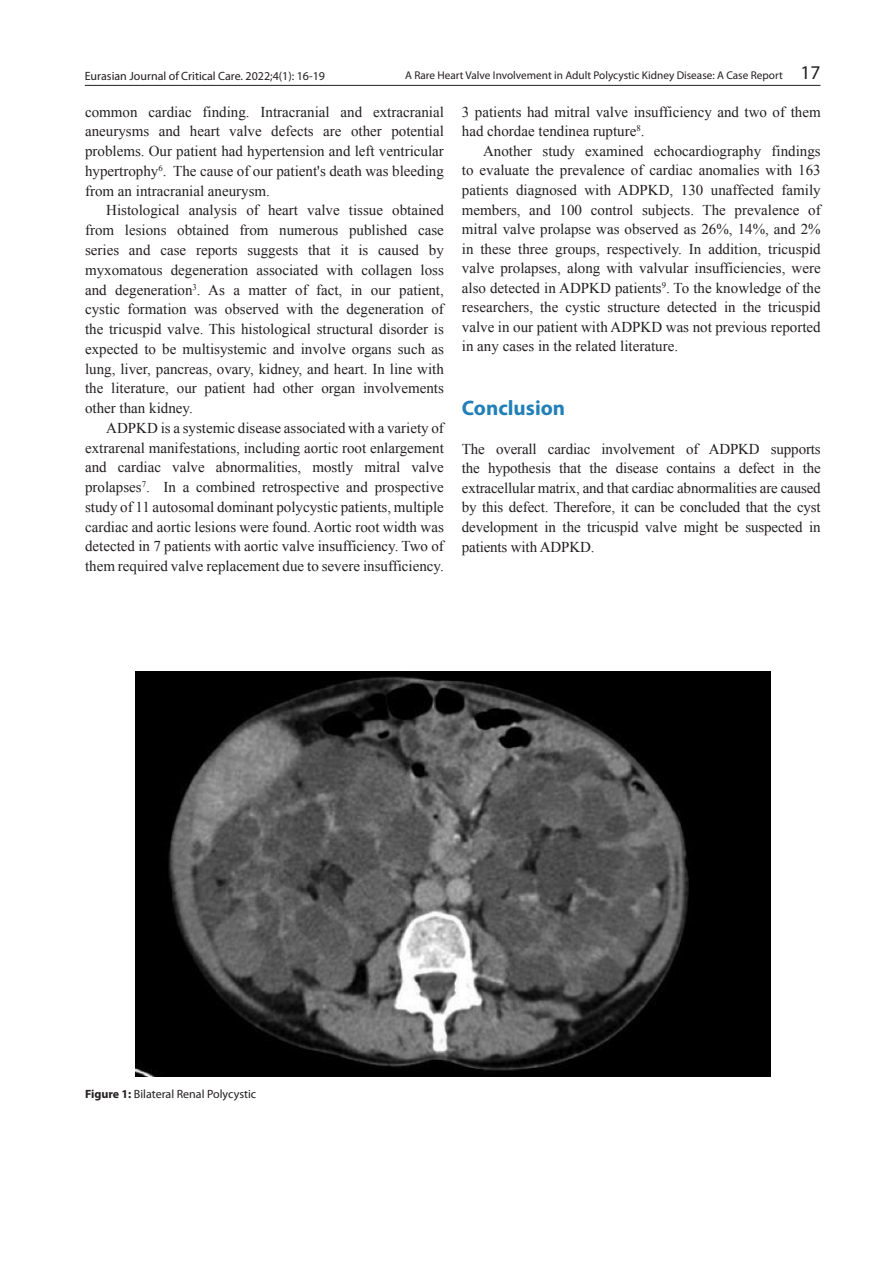
<style>
.page{position:relative;width:893px;height:1263px;background:#fff}
.page>*{position:absolute;margin:0;border:0;box-sizing:border-box;transform-origin:0 0}
.t1{font:700 21px "Myriad Pro";color:#2280b8}
.t2{font:15px/19.8px "Times New Roman";color:#231f20;text-align:justify}
.t3{font:12px "Myriad Pro";color:#231f20}
.t4{font:11.25px "Myriad Pro";color:#231f20}
.s1{font-size:19.5px}
.s2{font-weight:700}
</style>
<div class="page">
<hr style="left:85px;top:85px;width:735px;height:1px;background:#231f20">
<img style="left:135px;top:672px;width:636px;height:404px">
<p class="t3" style="left:85px;top:68px;width:242px">Eurasian Journal of Critical Care. 2022;4(1): 16-19</p>
<p class="t4" style="left:405px;top:68px;width:417px">A Rare Heart Valve Involvement in Adult Polycystic Kidney Disease: A Case Report <span class="s1">17</span></p>
<p class="t2" style="left:85px;top:102px;width:360px">common cardiac finding. Intracranial and extracranial aneurysms and heart valve defects are other potential problems. Our patient had hypertension and left ventricular hypertrophy<sup>6</sup>. The cause of our patient's death was bleeding from an intracranial aneurysm.</p>
<p class="t2" style="left:85px;top:200px;width:360px;text-indent:21px">Histological analysis of heart valve tissue obtained from lesions obtained from numerous published case series and case reports suggests that it is caused by myxomatous degeneration associated with collagen loss and degeneration<sup>3</sup>. As a matter of fact, in our patient, cystic formation was observed with the degeneration of the tricuspid valve. This histological structural disorder is expected to be multisystemic and involve organs such as lung, liver, pancreas, ovary, kidney, and heart. In line with the literature, our patient had other organ involvements other than kidney.</p>
<p class="t2" style="left:85px;top:418px;width:360px;text-indent:21px">ADPKD is a systemic disease associated with a variety of extrarenal manifestations, including aortic root enlargement and cardiac valve abnormalities, mostly mitral valve prolapses<sup>7</sup>. In a combined retrospective and prospective study of 11 autosomal dominant polycystic patients, multiple cardiac and aortic lesions were found. Aortic root width was detected in 7 patients with aortic valve insufficiency. Two of them required valve replacement due to severe insufficiency.</p>
<p class="t2" style="left:462px;top:102px;width:360px">3 patients had mitral valve insufficiency and two of them had chordae tendinea rupture<sup>8</sup>.</p>
<p class="t2" style="left:462px;top:141px;width:360px;text-indent:21px">Another study examined echocardiography findings to evaluate the prevalence of cardiac anomalies with 163 patients diagnosed with ADPKD, 130 unaffected family members, and 100 control subjects. The prevalence of mitral valve prolapse was observed as 26%, 14%, and 2% in these three groups, respectively. In addition, tricuspid valve prolapses, along with valvular insufficiencies, were also detected in ADPKD patients<sup>9</sup>. To the knowledge of the researchers, the cystic structure detected in the tricuspid valve in our patient with ADPKD was not previous reported in any cases in the related literature.</p>
<p class="t1" style="left:462px;top:394px;width:105px">Conclusion</p>
<p class="t2" style="left:462px;top:439px;width:360px">The overall cardiac involvement of ADPKD supports the hypothesis that the disease contains a defect in the extracellular matrix, and that cardiac abnormalities are caused by this defect. Therefore, it can be concluded that the cyst development in the tricuspid valve might be suspected in patients with ADPKD.</p>
<p class="t3" style="left:85px;top:1086px;width:173px"><span class="s2">Figure 1:</span> Bilateral Renal Polycystic</p>
</div>
